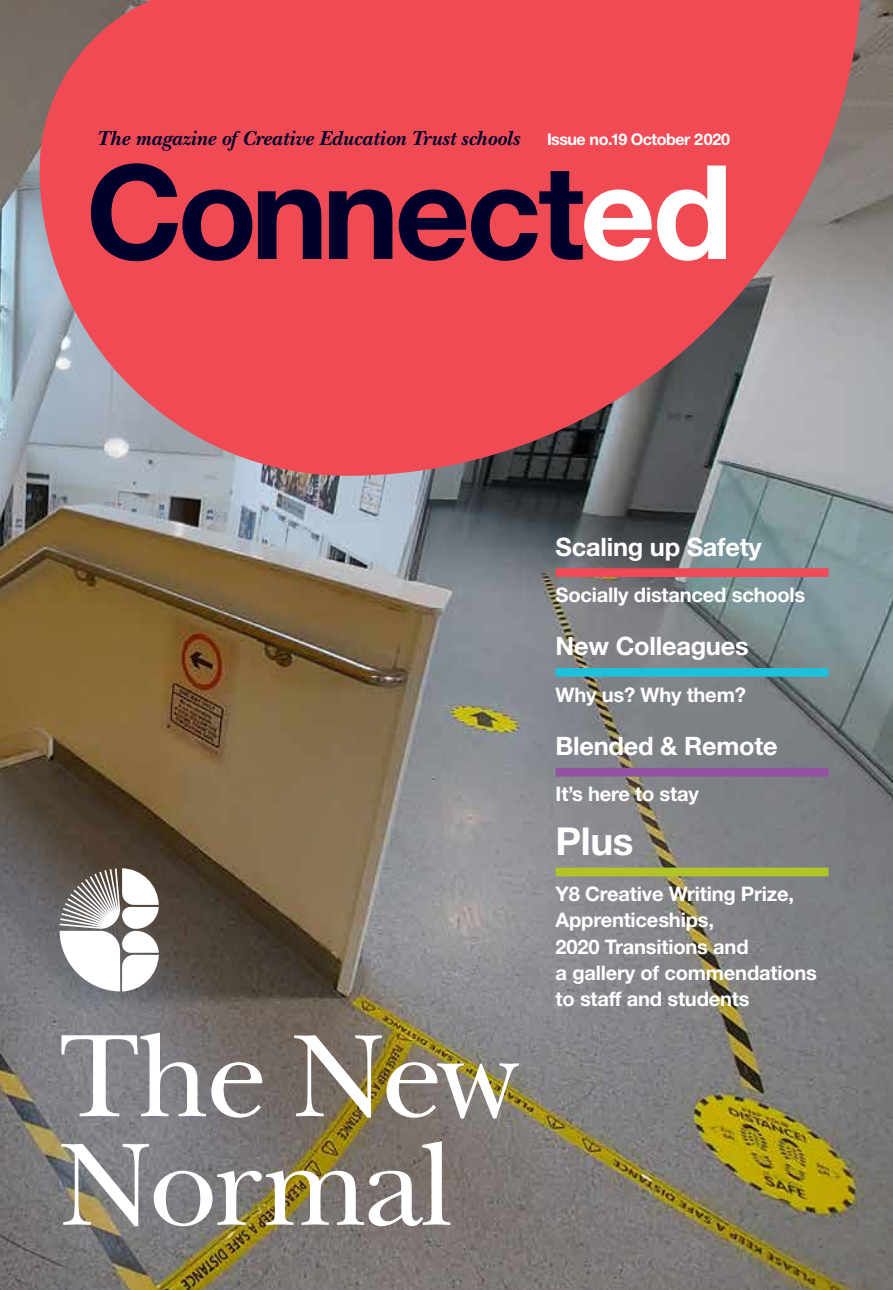
<style>
.page{position:relative;width:893px;height:1290px;background:#fff}
.page>*{position:absolute;margin:0;border:0;box-sizing:border-box;transform-origin:0 0}
.t1{font:700 130.9px "Helvetica Neue LT";letter-spacing:-.035em;color:#00002d}
.t2{font:122.5px/108.5px "New Baskerville";letter-spacing:-.03em;color:#fff}
.t3{font:700 38.5px "Helvetica Neue LT";color:#fff}
.t4{font:700 25.38px "Helvetica Neue LT";letter-spacing:-.01em;color:#fff}
.t5{font:italic 700 21.18px "New Baskerville";color:#00002d}
.t6{font:700 20.12px/26.2px "Helvetica Neue LT";letter-spacing:-.01em;color:#fff}
.t7{font:700 16.1px "Helvetica Neue LT";letter-spacing:-.03em;color:#fff}
.s1{color:#fff}
</style>
<div class="page">
<img style="left:0;top:0;width:893px;height:1290px">
<svg style="left:40px;top:0;width:821px;height:476px;background:#da5860"></svg>
<svg style="left:60px;top:868px;width:99px;height:123px"></svg>
<div style="left:556px;top:568px;width:272px;height:9px;background:#f04b54"></div>
<div style="left:556px;top:668px;width:272px;height:9px;background:#1fc0db"></div>
<div style="left:556px;top:768px;width:272px;height:8px;background:#9253a1"></div>
<div style="left:556px;top:867px;width:272px;height:9px;background:#b1c529"></div>
<p class="t5" style="left:97px;top:125px;width:424px">The magazine of Creative Education Trust schools</p>
<p class="t7" style="left:547px;top:129px;width:185px">Issue no.19 October 2020</p>
<h1 class="t1" style="left:86px;top:131px;width:648px">Connect<span class="s1">ed</span></h1>
<h2 class="t2" style="left:60px;top:1021px;width:460px">The New<br>Normal</h2>
<p class="t4" style="left:556px;top:531px;width:207px">Scaling up Safety</p>
<p class="t6" style="left:556px;top:581px;width:251px">Socially distanced schools</p>
<p class="t4" style="left:556px;top:631px;width:195px">New Colleagues</p>
<p class="t6" style="left:556px;top:681px;width:192px">Why us? Why them?</p>
<p class="t4" style="left:556px;top:730px;width:224px">Blended &amp; Remote</p>
<p class="t6" style="left:556px;top:780px;width:145px">It’s here to stay</p>
<h3 class="t3" style="left:556px;top:817px;width:79px">Plus</h3>
<p class="t6" style="left:556px;top:880px;width:263px">Y8 Creative Writing Prize,<br>Apprenticeships,<br>2020 Transitions and<br>a gallery of commendations to staff and students</p>
</div>
